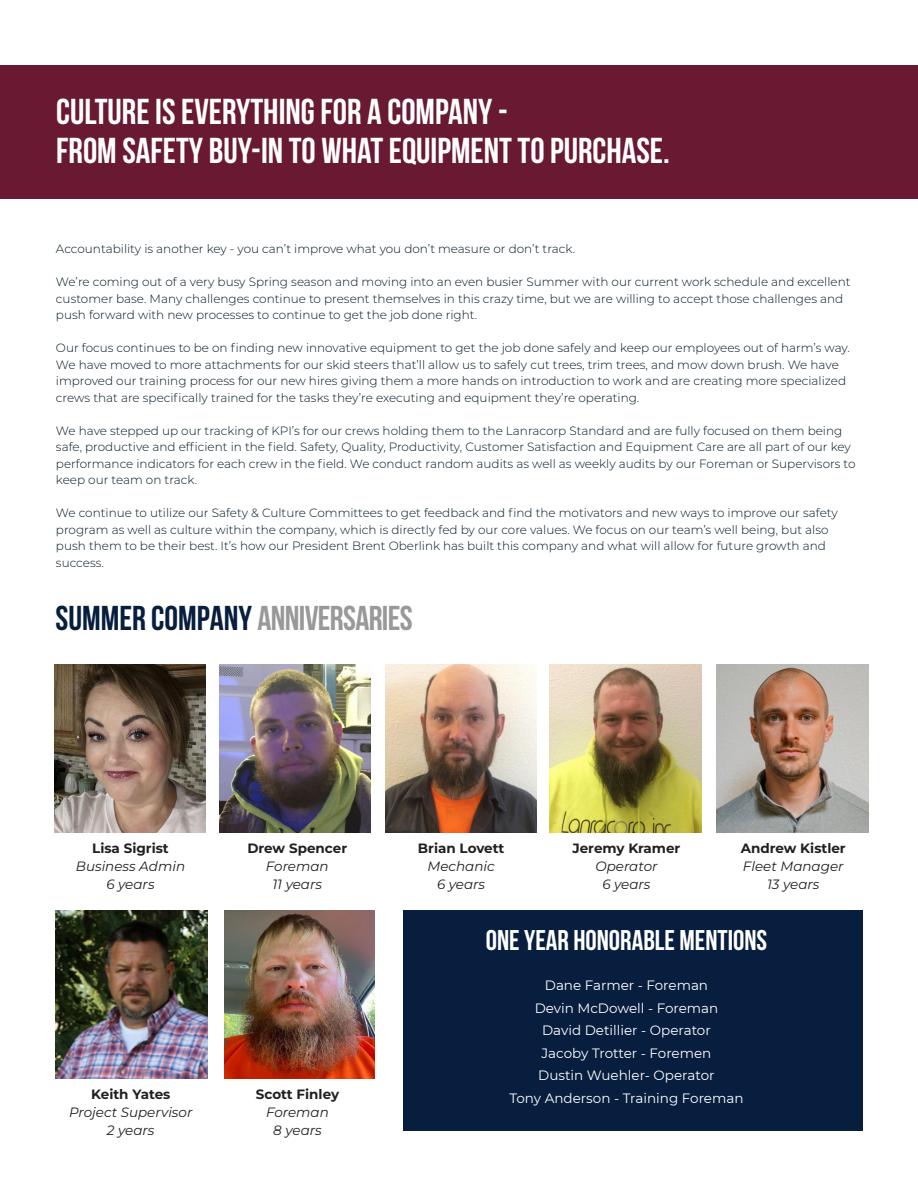
<style>
.page{position:relative;width:918px;height:1188px;background:#fff}
.page>*{position:absolute;margin:0;border:0;box-sizing:border-box;transform-origin:0 0}
.t1{font:700 36px "Bebas Neue";color:#fff}
.t2{font:700 34.5px "Bebas Neue";letter-spacing:-.02em;color:#081e3f}
.t3{font:700 28.5px "Bebas Neue";color:#fff}
.t4{font:13.5px "Montserrat";color:#fff}
.t5{font:italic 100 13.5px "Montserrat";color:#231f20}
.t6{font:100 13.5px "Montserrat";color:#231f20}
.Body_Text{font:300 12px/16.5px "Montserrat";color:#011622}
.s1{color:#999}
</style>
<div class="page">
<img style="left:385px;top:664px;width:151px;height:169px">
<img style="left:220px;top:664px;width:151px;height:169px">
<img style="left:54px;top:664px;width:152px;height:169px">
<img style="left:550px;top:664px;width:152px;height:169px">
<img style="left:224px;top:911px;width:151px;height:168px">
<img style="left:56px;top:911px;width:152px;height:168px">
<div style="left:403px;top:911px;width:460px;height:220px;background:#081e3f"></div>
<div style="left:0;top:65px;width:918px;height:134px;background:#691932"></div>
<img style="left:717px;top:664px;width:151px;height:169px">
<p class="t1" style="left:56px;top:92px;width:453px">CULTURE IS EVERYTHING FOR A COMPANY -</p>
<p class="t1" style="left:56px;top:131px;width:615px">FROM SAFETY BUY-IN TO WHAT EQUIPMENT TO PURCHASE.</p>
<p class="Body_Text" style="left:56px;top:240px;width:521px">Accountability is another key - you can’t improve what you don’t measure or don’t track.</p>
<p class="Body_Text" style="left:56px;top:273px;width:796px">We’re coming out of a very busy Spring season and moving into an even busier Summer with our current work schedule and excellent customer base. Many challenges continue to present themselves in this crazy time, but we are willing to accept those challenges and push forward with new processes to continue to get the job done right.</p>
<p class="Body_Text" style="left:56px;top:339px;width:795px">Our focus continues to be on finding new innovative equipment to get the job done safely and keep our employees out of harm’s way.<br>We have moved to more attachments for our skid steers that’ll allow us to safely cut trees, trim trees, and mow down brush. We have improved our training process for our new hires giving them a more hands on introduction to work and are creating more specialized crews that are specifically trained for the tasks they’re executing and equipment they’re operating.</p>
<p class="Body_Text" style="left:56px;top:422px;width:801px">We have stepped up our tracking of KPI’s for our crews holding them to the Lanracorp Standard and are fully focused on them being safe, productive and efficient in the field. Safety, Quality, Productivity, Customer Satisfaction and Equipment Care are all part of our key performance indicators for each crew in the field. We conduct random audits as well as weekly audits by our Foreman or Supervisors to keep our team on track.</p>
<p class="Body_Text" style="left:56px;top:504px;width:783px">We continue to utilize our Safety &amp; Culture Committees to get feedback and find the motivators and new ways to improve our safety program as well as culture within the company, which is directly fed by our core values. We focus on our team’s well being, but also push them to be their best. It’s how our President Brent Oberlink has built this company and what will allow for future growth and success.</p>
<p class="t2" style="left:55px;top:599px;width:359px">SUMMER COMPANY <span class="s1">ANNIVERSARIES</span></p>
<p class="t6" style="left:92px;top:839px;width:78px">Lisa Sigrist</p>
<p class="t5" style="left:76px;top:857px;width:111px">Business Admin</p>
<p class="t5" style="left:106px;top:875px;width:50px">6 years</p>
<p class="t6" style="left:247px;top:839px;width:101px">Drew Spencer</p>
<p class="t5" style="left:266px;top:857px;width:64px">Foreman</p>
<p class="t5" style="left:272px;top:875px;width:51px">11 years</p>
<p class="t6" style="left:91px;top:1085px;width:81px">Keith Yates</p>
<p class="t5" style="left:69px;top:1103px;width:125px">Project Supervisor</p>
<p class="t5" style="left:107px;top:1121px;width:49px">2 years</p>
<p class="t6" style="left:256px;top:1085px;width:85px">Scott Finley</p>
<p class="t5" style="left:266px;top:1103px;width:64px">Foreman</p>
<p class="t5" style="left:273px;top:1121px;width:50px">8 years</p>
<p class="t6" style="left:418px;top:839px;width:88px">Brian Lovett</p>
<p class="t5" style="left:428px;top:857px;width:69px">Mechanic</p>
<p class="t5" style="left:437px;top:875px;width:50px">6 years</p>
<p class="t6" style="left:741px;top:839px;width:107px">Andrew Kistler</p>
<p class="t5" style="left:743px;top:857px;width:102px">Fleet Manager</p>
<p class="t5" style="left:767px;top:875px;width:54px">13 years</p>
<p class="t6" style="left:572px;top:839px;width:109px">Jeremy Kramer</p>
<p class="t5" style="left:595px;top:857px;width:64px">Operator</p>
<p class="t5" style="left:602px;top:875px;width:50px">6 years</p>
<p class="t3" style="left:486px;top:925px;width:283px">ONE YEAR HONORABLE MENTIONS</p>
<p class="t4" style="left:545px;top:976px;width:165px">Dane Farmer - Foreman</p>
<p class="t4" style="left:535px;top:999px;width:185px">Devin McDowell - Foreman</p>
<p class="t4" style="left:542px;top:1021px;width:170px">David Detillier - Operator</p>
<p class="t4" style="left:542px;top:1044px;width:171px">Jacoby Trotter - Foremen</p>
<p class="t4" style="left:538px;top:1066px;width:178px">Dustin Wuehler- Operator</p>
<p class="t4" style="left:509px;top:1089px;width:236px">Tony Anderson - Training Foreman</p>
</div>
